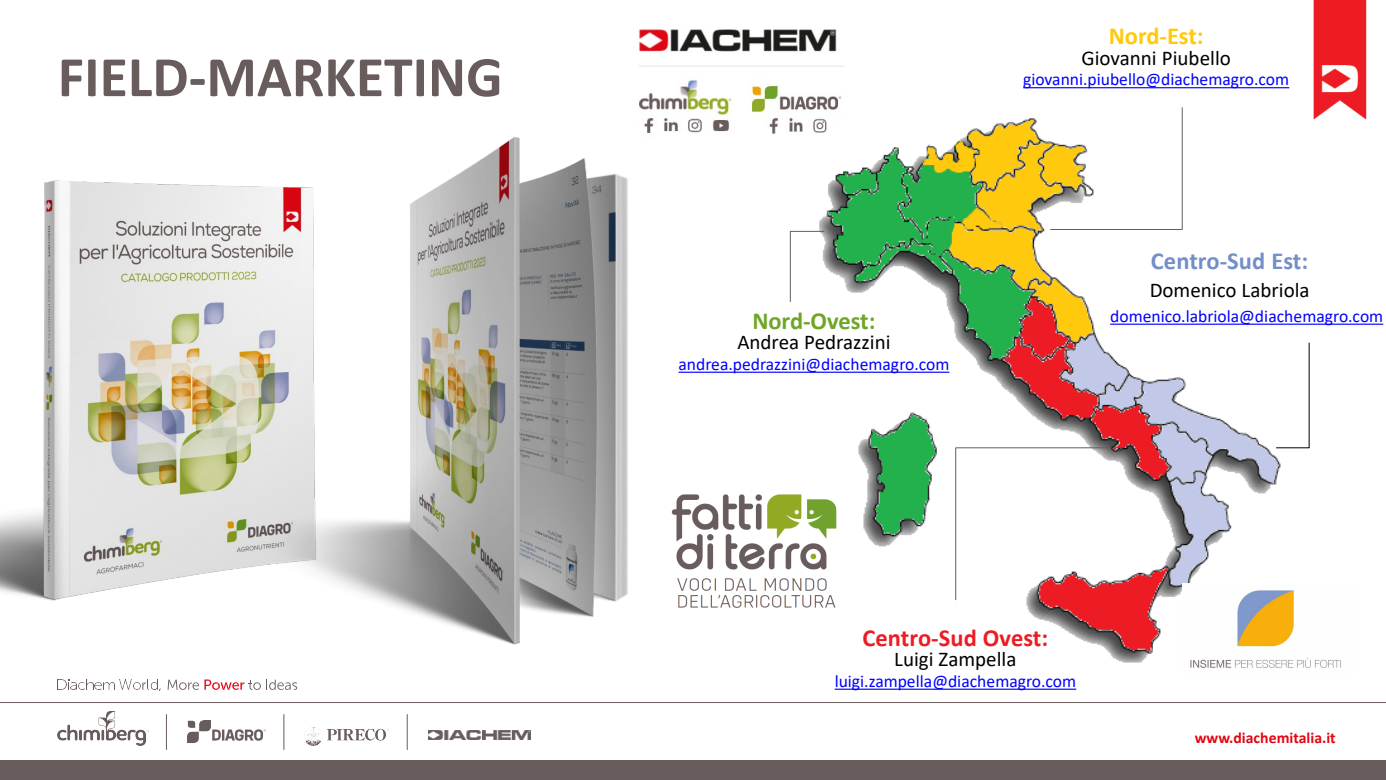
<style>
.page{position:relative;width:1386px;height:780px;background:#fff}
.page>*{position:absolute;margin:0;border:0;box-sizing:border-box;transform-origin:0 0}
.t1{font:700 57.75px "Calibri";color:#695c5c}
.t2{font:700 24.5px "Calibri";letter-spacing:.005em;color:#ed1c24}
.t3{font:700 24.5px "Calibri";letter-spacing:.005em;color:#738ec9}
.t4{font:700 24.5px "Calibri";color:#6fa627}
.t5{font:700 24.5px "Calibri";color:#ffc90e}
.t6{font:21px "Calibri";color:#000}
.t7{font:17.5px "Calibri";color:#00f}
.t8{font:700 15.75px "Calibri";color:#e30613}
</style>
<div class="page">
<hr style="left:0;top:702px;width:1385px;height:1px;background:#695c5c">
<div style="left:0;top:760px;width:1385px;height:19px;background:#695c5c"></div>
<hr style="left:166px;top:713px;width:1px;height:36px;background:#695c5c">
<hr style="left:284px;top:713px;width:1px;height:36px;background:#695c5c">
<hr style="left:407px;top:713px;width:1px;height:36px;background:#695c5c">
<img style="left:188px;top:720px;width:22px;height:22px">
<svg style="left:212px;top:729px;width:54px;height:11px"></svg>
<img style="left:305px;top:727px;width:84px;height:18px">
<img style="left:58px;top:711px;width:90px;height:34px">
<img style="left:429px;top:730px;width:101px;height:9px">
<img style="left:799px;top:107px;width:488px;height:556px">
<svg style="left:834px;top:688px;width:242px;height:1px"></svg>
<svg style="left:954px;top:447px;width:154px;height:153px"></svg>
<svg style="left:1275px;top:342px;width:34px;height:106px"></svg>
<svg style="left:1110px;top:323px;width:272px;height:1px"></svg>
<svg style="left:1023px;top:87px;width:266px;height:1px"></svg>
<svg style="left:1049px;top:107px;width:133px;height:123px"></svg>
<img style="left:638px;top:29px;width:207px;height:114px">
<img style="left:0;top:85px;width:731px;height:606px">
<img style="left:1313px;top:0;width:54px;height:120px">
<img style="left:1181px;top:583px;width:160px;height:85px">
<svg style="left:678px;top:371px;width:271px;height:1px"></svg>
<svg style="left:789px;top:230px;width:36px;height:72px"></svg>
<img style="left:667px;top:488px;width:178px;height:124px">
<h1 class="t1" style="left:58px;top:36px;width:446px">FIELD-MARKETING</h1>
<h2 class="t4" style="left:752px;top:303px;width:125px">Nord-Ovest:</h2>
<p class="t6" style="left:737px;top:327px;width:155px">Andrea Pedrazzini</p>
<p class="t7" style="left:678px;top:351px;width:272px">andrea.pedrazzini@diachemagro.com</p>
<h2 class="t5" style="left:1108px;top:19px;width:96px">Nord-Est:</h2>
<p class="t6" style="left:1081px;top:43px;width:151px">Giovanni Piubello</p>
<p class="t7" style="left:1023px;top:67px;width:268px">giovanni.piubello@diachemagro.com</p>
<h2 class="t3" style="left:1150px;top:244px;width:159px">Centro-Sud Est:</h2>
<p class="t6" style="left:1149px;top:275px;width:161px">Domenico Labriola</p>
<p class="t7" style="left:1110px;top:303px;width:274px">domenico.labriola@diachemagro.com</p>
<h2 class="t2" style="left:862px;top:620px;width:187px">Centro-Sud Ovest:</h2>
<p class="t6" style="left:894px;top:644px;width:124px">Luigi Zampella</p>
<p class="t7" style="left:834px;top:668px;width:243px">luigi.zampella@diachemagro.com</p>
<p class="t8" style="left:1194px;top:725px;width:142px">www.diachemitalia.it</p>
</div>
